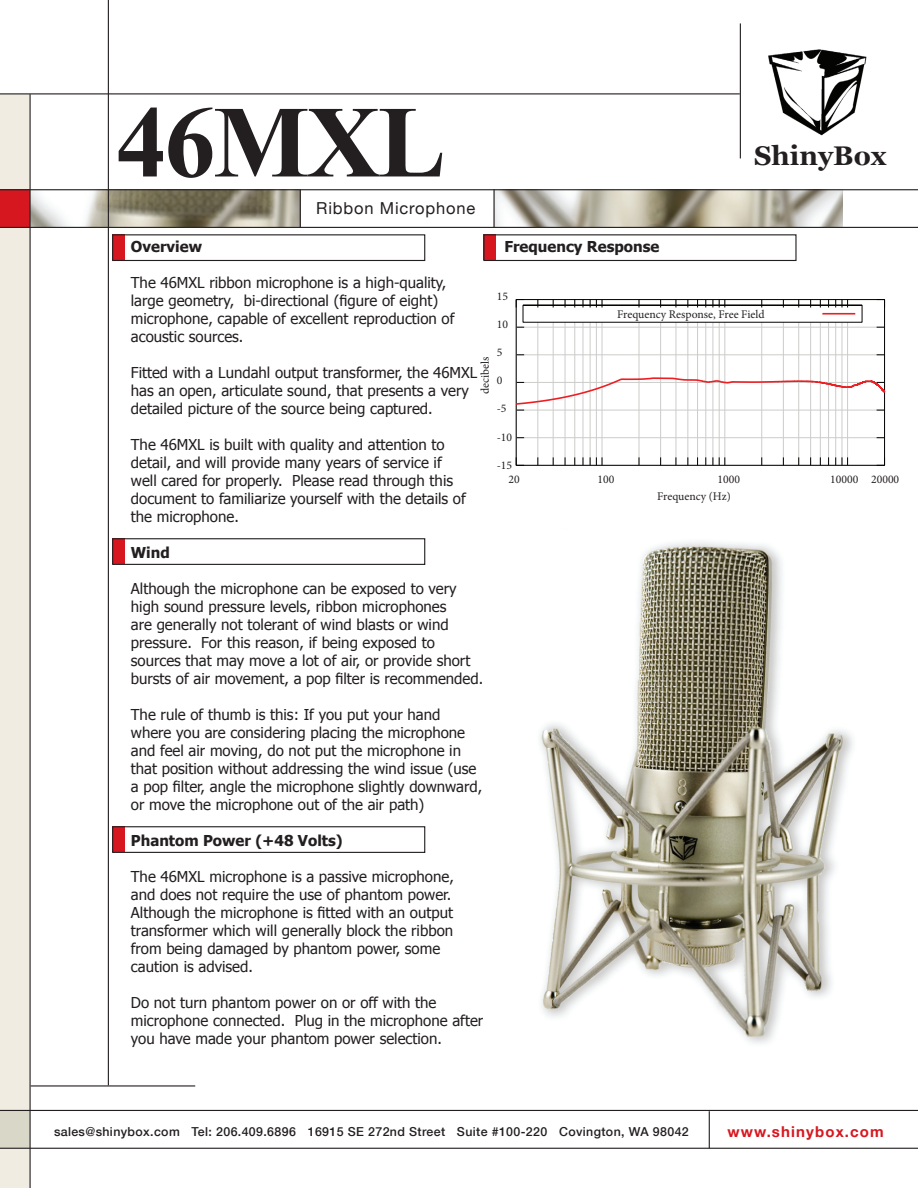
<style>
.page{position:relative;width:918px;height:1188px;background:#fff}
.page>*{position:absolute;margin:0;border:0;box-sizing:border-box;transform-origin:0 0}
.t1{font:700 102px "Times New Roman";letter-spacing:-.025em;color:#231f20}
.t2{font:700 27px "Georgia";color:#231f20}
.t3{font:16.5px "Helvetica Neue";letter-spacing:.05em;color:#231f20}
.t4{font:15px/18px "Tahoma";color:#231f20}
.t5{font:700 15px "Tahoma";color:#231f20}
.t6{font:700 15px "Helvetica Neue";letter-spacing:.075em;color:#d7171f}
.t7{font:500 12.3px "Helvetica Neue";letter-spacing:.03em;color:#231f20}
.t8{font:11.7px/14.7px "Minion Pro";color:#231f20}
</style>
<div class="page">
<img style="left:495px;top:190px;width:347px;height:37px">
<img style="left:31px;top:190px;width:269px;height:37px">
<div style="left:0;top:94px;width:30px;height:1094px;background:#f1ece2"></div>
<div style="left:0;top:1110px;width:30px;height:38px;background:#d8d7c8"></div>
<div style="left:0;top:189px;width:30px;height:38px;background:#d7171f"></div>
<hr style="left:108px;top:0;width:1px;height:1085px;background:#231f20">
<hr style="left:30px;top:94px;width:1px;height:1094px;background:#231f20">
<hr style="left:0;top:189px;width:918px;height:1px;background:#231f20">
<hr style="left:0;top:227px;width:918px;height:1px;background:#231f20">
<hr style="left:31px;top:1085px;width:164px;height:2px;background:#231f20">
<img style="left:540px;top:542px;width:313px;height:502px">
<hr style="left:709px;top:1111px;width:1px;height:37px;background:#231f20">
<hr style="left:0;top:1110px;width:918px;height:1px;background:#231f20">
<hr style="left:0;top:1148px;width:918px;height:1px;background:#231f20">
<hr style="left:300px;top:190px;width:1px;height:38px;background:#231f20">
<hr style="left:494px;top:189px;width:1px;height:39px;background:#231f20">
<hr style="left:0;top:93px;width:740px;height:1px;background:#231f20">
<hr style="left:740px;top:23px;width:1px;height:135px;background:#231f20">
<div style="left:112px;top:234px;width:12px;height:26px;background:#d7171f"></div>
<div style="left:112px;top:234px;width:313px;height:27px;border:1px solid #231f20"></div>
<img style="left:768px;top:49px;width:99px;height:87px">
<div style="left:112px;top:538px;width:12px;height:26px;background:#d7171f"></div>
<div style="left:112px;top:538px;width:313px;height:27px;border:1px solid #231f20"></div>
<div style="left:112px;top:826px;width:12px;height:26px;background:#d7171f"></div>
<div style="left:112px;top:826px;width:313px;height:27px;border:1px solid #231f20"></div>
<div style="left:484px;top:234px;width:12px;height:26px;background:#d7171f"></div>
<div style="left:483px;top:234px;width:314px;height:27px;border:1px solid #231f20"></div>
<hr style="left:516px;top:437px;width:369px;height:1px;background:#cccccb">
<hr style="left:537px;top:322px;width:1px;height:143px;background:#cccccb">
<hr style="left:553px;top:322px;width:1px;height:143px;background:#cccccb">
<hr style="left:565px;top:322px;width:1px;height:143px;background:#cccccb">
<hr style="left:574px;top:322px;width:1px;height:143px;background:#cccccb">
<hr style="left:583px;top:322px;width:1px;height:143px;background:#cccccb">
<hr style="left:590px;top:322px;width:1px;height:143px;background:#cccccb">
<hr style="left:596px;top:322px;width:1px;height:143px;background:#cccccb">
<hr style="left:602px;top:322px;width:1px;height:143px;background:#cccccb">
<svg style="left:590px;top:457px;width:13px;height:7px"></svg>
<hr style="left:639px;top:322px;width:1px;height:143px;background:#cccccb">
<hr style="left:660px;top:322px;width:1px;height:143px;background:#cccccb">
<hr style="left:676px;top:322px;width:1px;height:143px;background:#cccccb">
<hr style="left:687px;top:322px;width:1px;height:143px;background:#cccccb">
<hr style="left:697px;top:322px;width:1px;height:143px;background:#cccccb">
<hr style="left:705px;top:322px;width:1px;height:143px;background:#cccccb">
<hr style="left:713px;top:322px;width:1px;height:143px;background:#cccccb">
<hr style="left:719px;top:322px;width:1px;height:143px;background:#cccccb">
<hr style="left:724px;top:322px;width:1px;height:143px;background:#cccccb">
<svg style="left:713px;top:457px;width:13px;height:7px"></svg>
<hr style="left:761px;top:322px;width:1px;height:143px;background:#cccccb">
<hr style="left:783px;top:322px;width:1px;height:143px;background:#cccccb">
<hr style="left:798px;top:322px;width:1px;height:143px;background:#cccccb">
<hr style="left:810px;top:322px;width:1px;height:143px;background:#cccccb">
<hr style="left:820px;top:322px;width:1px;height:143px;background:#cccccb">
<hr style="left:828px;top:322px;width:1px;height:143px;background:#cccccb">
<hr style="left:835px;top:322px;width:1px;height:143px;background:#cccccb">
<hr style="left:842px;top:322px;width:1px;height:143px;background:#cccccb">
<hr style="left:847px;top:322px;width:1px;height:143px;background:#cccccb">
<svg style="left:842px;top:457px;width:6px;height:7px"></svg>
<svg style="left:515px;top:299px;width:371px;height:112px"></svg>
<h1 class="t1" style="left:116px;top:72px;width:331px">46MXL</h1>
<p class="t3" style="left:316px;top:194px;width:160px">Ribbon Microphone</p>
<h2 class="t2" style="left:754px;top:138px;width:134px">ShinyBox</h2>
<p class="t5" style="left:131px;top:236px;width:73px">Overview</p>
<p class="t4" style="left:131px;top:273px;width:325px">The 46MXL ribbon microphone is a high-quality, large geometry, bi-directional (figure of eight) microphone, capable of excellent reproduction of acoustic sources.</p>
<p class="t4" style="left:131px;top:363px;width:348px">Fitted with a Lundahl output transformer, the 46MXL has an open, articulate sound, that presents a very detailed picture of the source being captured.</p>
<p class="t4" style="left:131px;top:435px;width:337px">The 46MXL is built with quality and attention to detail, and will provide many years of service if well cared for properly. Please read through this document to familiarize yourself with the details of the microphone.</p>
<p class="t5" style="left:131px;top:542px;width:40px">Wind</p>
<p class="t4" style="left:131px;top:579px;width:354px">Although the microphone can be exposed to very high sound pressure levels, ribbon microphones<br>are generally not tolerant of wind blasts or wind pressure. For this reason, if being exposed to sources that may move a lot of air, or provide short bursts of air movement, a pop filter is recommended.</p>
<p class="t4" style="left:131px;top:705px;width:353px">The rule of thumb is this: If you put your hand where you are considering placing the microphone and feel air moving, do not put the microphone in that position without addressing the wind issue (use a pop filter, angle the microphone slightly downward, or move the microphone out of the air path)</p>
<p class="t5" style="left:131px;top:830px;width:213px">Phantom Power (+48 Volts)</p>
<p class="t4" style="left:131px;top:867px;width:324px">The 46MXL microphone is a passive microphone, and does not require the use of phantom power.<br>Although the microphone is fitted with an output transformer which will generally block the ribbon from being damaged by phantom power, some caution is advised.</p>
<p class="t4" style="left:131px;top:993px;width:354px">Do not turn phantom power on or off with the microphone connected. Plug in the microphone after you have made your phantom power selection.</p>
<p class="t8" style="left:478px;top:394px;width:39px;rotate:-90deg">decibels</p>
<p class="t5" style="left:504px;top:236px;width:157px">Frequency Response</p>
<p class="t8" style="left:497px;top:289px;width:13px">15</p>
<p class="t8" style="left:497px;top:317px;width:13px">10</p>
<p class="t8" style="left:497px;top:345px;width:7px">5</p>
<p class="t8" style="left:497px;top:373px;width:7px">0</p>
<p class="t8" style="left:497px;top:401px;width:11px">-5</p>
<p class="t8" style="left:497px;top:429px;width:17px">-10</p>
<p class="t8" style="left:508px;top:458px;width:13px;text-indent:-12px">-15<br>20</p>
<p class="t8" style="left:617px;top:307px;width:149px">Frequency Response, Free Field</p>
<p class="t8" style="left:598px;top:472px;width:18px">100</p>
<p class="t8" style="left:718px;top:472px;width:24px">1000</p>
<p class="t8" style="left:830px;top:472px;width:71px">10000 20000</p>
<p class="t8" style="left:657px;top:489px;width:75px">Frequency (Hz)</p>
<p class="t7" style="left:54px;top:1122px;width:636px">sales@shinybox.com Tel: 206.409.6896 16915 SE 272nd Street Suite #100-220 Covington, WA 98042</p>
<p class="t6" style="left:728px;top:1118px;width:158px">www.shinybox.com</p>
</div>
